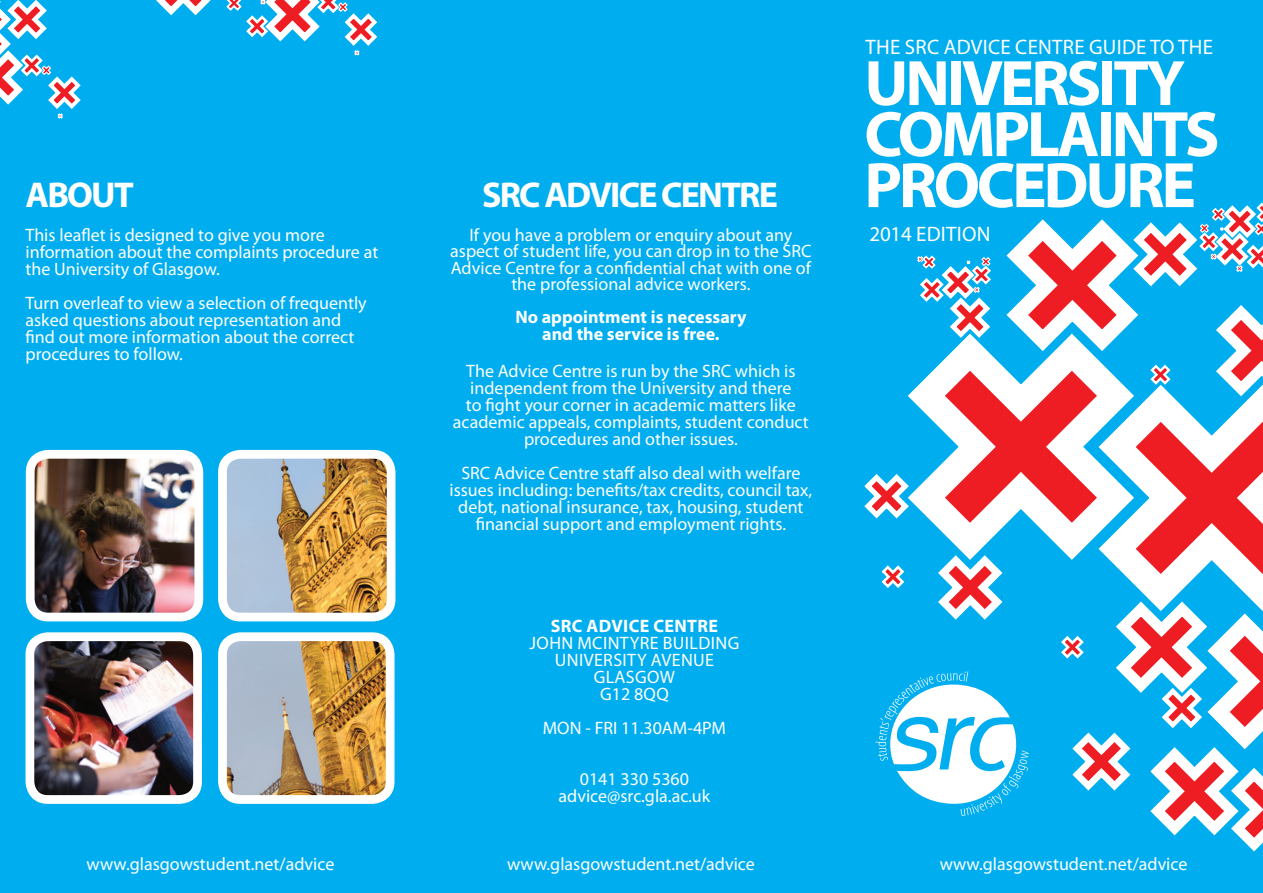
<style>
.page{position:relative;width:1263px;height:893px;background:#00aeef}
.page>*{position:absolute;margin:0;border:0;box-sizing:border-box;transform-origin:0 0}
.src_header{font:700 64.8px "Myriad Pro";letter-spacing:-.05em;color:#fff}
.src_header-2{font:700 36px "Myriad Pro";letter-spacing:-.05em;color:#fff}
.src_header-3{font:21px "Myriad Pro";letter-spacing:.01em;color:#fff}
.src_header-4{font:18px/17px "Myriad Pro";color:#fff;text-align:center}
.src_header-5{font:700 18px "Myriad Pro";color:#fff}
.src_header-6{font:18px "Myriad Pro";letter-spacing:.02em;color:#fff}
.src_header-7{font:700 18px "Myriad Pro";letter-spacing:.02em;color:#fff}
</style>
<div class="page">
<svg style="left:226px;top:0;width:152px;height:56px"></svg>
<svg style="left:156px;top:0;width:55px;height:16px"></svg>
<svg style="left:0;top:0;width:81px;height:119px"></svg>
<img style="left:36px;top:642px;width:156px;height:152px">
<div style="left:26px;top:632px;width:176px;height:172px;border:9px solid #fff;border-radius:18px"></div>
<img style="left:228px;top:460px;width:157px;height:151px">
<div style="left:218px;top:450px;width:177px;height:171px;border:9px solid #fff;border-radius:18px"></div>
<img style="left:228px;top:642px;width:156px;height:152px">
<div style="left:218px;top:632px;width:176px;height:172px;border:9px solid #fff;border-radius:18px"></div>
<img style="left:36px;top:460px;width:157px;height:151px">
<div style="left:26px;top:450px;width:177px;height:171px;border:9px solid #fff;border-radius:18px"></div>
<svg style="left:864px;top:202px;width:399px;height:650px"></svg>
<p class="src_header-2" style="left:26px;top:171px;width:110px">ABOUT</p>
<p class="src_header-4" style="left:26px;top:226px;width:354px;text-align:left">This leaflet is designed to give you more information about the complaints procedure at the University of Glasgow.</p>
<p class="src_header-4" style="left:26px;top:294px;width:343px;text-align:left">Turn overleaf to view a selection of frequently asked questions about representation and find out more information about the correct procedures to follow.</p>
<p class="src_header-2" style="left:482px;top:171px;width:297px">SRC ADVICE CENTRE</p>
<p class="src_header-4" style="left:450px;top:226px;width:363px;line-height:16.5px">If you have a problem or enquiry about any aspect of student life, you can drop in to the SRC Advice Centre for a confidential chat with one of the professional advice workers.</p>
<p class="src_header-5" style="left:515px;top:305px;width:233px">No appointment is necessary</p>
<p class="src_header-5" style="left:542px;top:322px;width:179px">and the service is free.</p>
<p class="src_header-4" style="left:453px;top:362px;width:357px">The Advice Centre is run by the SRC which is independent from the University and there<br>to fight your corner in academic matters like academic appeals, complaints, student conduct procedures and other issues.</p>
<p class="src_header-4" style="left:449px;top:464px;width:364px">SRC Advice Centre staff also deal with welfare issues including: benefits/tax credits, council tax, debt, national insurance, tax, housing, student financial support and employment rights.</p>
<p class="src_header-7" style="left:551px;top:614px;width:169px">SRC ADVICE CENTRE</p>
<p class="src_header-6" style="left:530px;top:632px;width:211px">JOHN MCINTYRE BUILDING</p>
<p class="src_header-6" style="left:555px;top:649px;width:161px">UNIVERSITY AVENUE</p>
<p class="src_header-6" style="left:594px;top:666px;width:83px">GLASGOW</p>
<p class="src_header-4" style="left:600px;top:686px;width:70px">G12 8QQ</p>
<p class="src_header-4" style="left:543px;top:720px;width:185px">MON - FRI 11.30AM-4PM</p>
<p class="src_header-4" style="left:580px;top:771px;width:111px">0141 330 5360</p>
<p class="src_header-4" style="left:559px;top:788px;width:153px">advice@src.gla.ac.uk</p>
<p class="src_header-3" style="left:865px;top:34px;width:349px">THE SRC ADVICE CENTRE GUIDE TO THE</p>
<p class="src_header" style="left:864px;top:41px;width:322px">UNIVERSITY</p>
<p class="src_header" style="left:864px;top:92px;width:357px">COMPLAINTS</p>
<p class="src_header" style="left:864px;top:143px;width:333px">PROCEDURE</p>
<p class="src_header-3" style="left:869px;top:221px;width:123px">2014 EDITION</p>
<p class="src_header-4" style="left:87px;top:856px;width:249px">www.glasgowstudent.net/advice</p>
<p class="src_header-4" style="left:507px;top:856px;width:249px">www.glasgowstudent.net/advice</p>
<p class="src_header-4" style="left:940px;top:856px;width:249px">www.glasgowstudent.net/advice</p>
</div>
